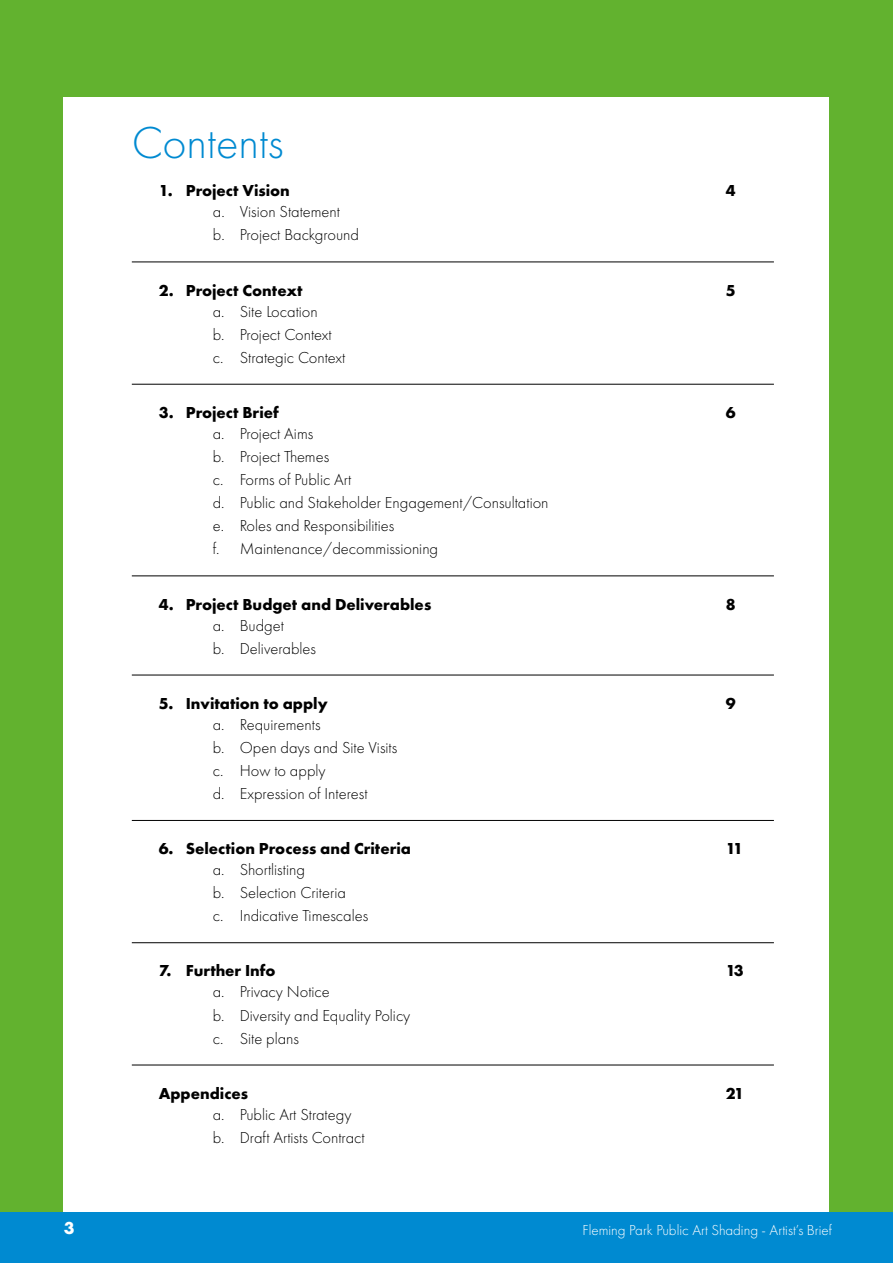
<style>
.page{position:relative;width:893px;height:1263px;background:#fff}
.page>*{position:absolute;margin:0;border:0;box-sizing:border-box;transform-origin:0 0}
.t1{font:300 46.5px "Futura PT";color:#008ad1}
.t2{font:700 18px "Futura PT";color:#fff}
.t3{font:300 16.5px/23.1px "Futura PT";color:#000}
.t4{font:700 16.5px "Futura PT";color:#000}
.t5{font:300 15px "Futura PT";color:#fff}
</style>
<div class="page">
<div style="left:0;top:0;width:893px;height:1220px;background:#62b22f"></div>
<div style="left:64px;top:98px;width:765px;height:1114px;background:#fff"></div>
<hr style="left:132px;top:262px;width:642px;height:1px;background:#000">
<hr style="left:132px;top:384px;width:642px;height:1px;background:#000">
<hr style="left:132px;top:576px;width:642px;height:1px;background:#000">
<hr style="left:132px;top:675px;width:642px;height:1px;background:#000">
<hr style="left:132px;top:820px;width:642px;height:1px;background:#000">
<hr style="left:132px;top:942px;width:642px;height:1px;background:#000">
<hr style="left:132px;top:1065px;width:642px;height:1px;background:#000">
<div style="left:0;top:1212px;width:893px;height:51px;background:#008ad1"></div>
<h1 class="t1" style="left:132px;top:116px;width:153px">Contents</h1>
<p class="t4" style="left:159px;top:180px;width:133px">1. Project Vision</p>
<p class="t4" style="left:726px;top:180px;width:11px">4</p>
<p class="t3" style="left:213px;top:200px;width:148px">a. Vision Statement<br>b. Project Background</p>
<p class="t4" style="left:159px;top:279px;width:145px">2. Project Context</p>
<p class="t4" style="left:726px;top:279px;width:11px">5</p>
<p class="t3" style="left:213px;top:300px;width:134px">a. Site Location<br>b. Project Context c. Strategic Context</p>
<p class="t4" style="left:159px;top:402px;width:122px">3. Project Brief</p>
<p class="t4" style="left:726px;top:402px;width:11px">6</p>
<p class="t3" style="left:213px;top:422px;width:337px">a. Project Aims<br>b. Project Themes<br>c. Forms of Public Art<br>d. Public and Stakeholder Engagement/Consultation e. Roles and Responsibilities<br>f. Maintenance/decommissioning</p>
<p class="t4" style="left:159px;top:593px;width:274px">4. Project Budget and Deliverables</p>
<p class="t4" style="left:726px;top:593px;width:11px">8</p>
<p class="t3" style="left:213px;top:614px;width:105px">a. Budget<br>b. Deliverables</p>
<p class="t4" style="left:159px;top:692px;width:170px">5. Invitation to apply</p>
<p class="t4" style="left:726px;top:692px;width:11px">9</p>
<p class="t3" style="left:213px;top:713px;width:186px">a. Requirements<br>b. Open days and Site Visits c. How to apply<br>d. Expression of Interest</p>
<p class="t4" style="left:159px;top:838px;width:254px">6. Selection Process and Criteria</p>
<p class="t4" style="left:726px;top:838px;width:19px">11</p>
<p class="t3" style="left:213px;top:858px;width:157px">a. Shortlisting<br>b. Selection Criteria<br>c. Indicative Timescales</p>
<p class="t4" style="left:159px;top:960px;width:118px">7. Further Info</p>
<p class="t4" style="left:726px;top:960px;width:19px">13</p>
<p class="t3" style="left:213px;top:980px;width:199px">a. Privacy Notice<br>b. Diversity and Equality Policy c. Site plans</p>
<p class="t4" style="left:159px;top:1082px;width:91px">Appendices</p>
<p class="t4" style="left:726px;top:1082px;width:20px">21</p>
<p class="t3" style="left:213px;top:1103px;width:154px">a. Public Art Strategy b. Draft Artists Contract</p>
<p class="t2" style="left:64px;top:1216px;width:12px">3</p>
<p class="t5" style="left:583px;top:1221px;width:251px">Fleming Park Public Art Shading - Artist’s Brief</p>
</div>
